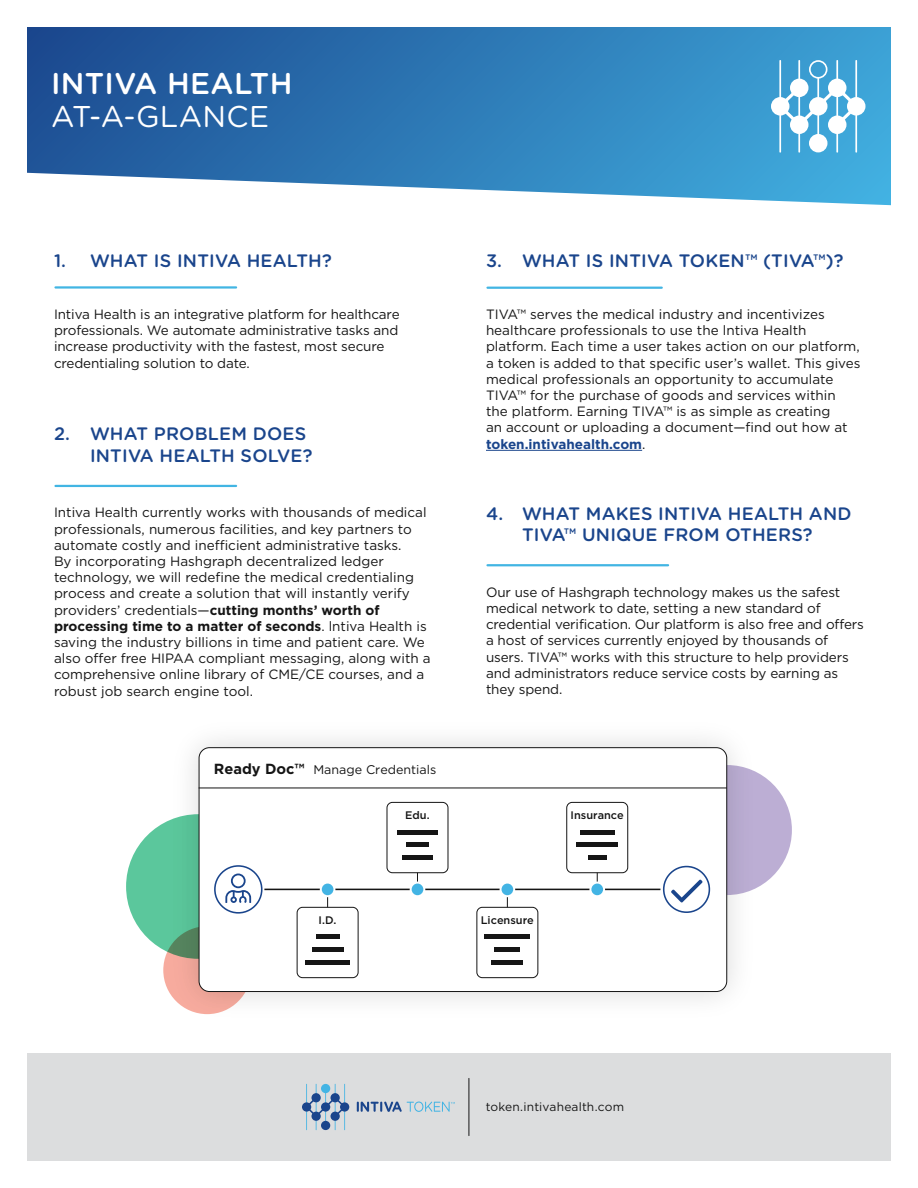
<style>
.page{position:relative;width:918px;height:1188px;background:#fff}
.page>*{position:absolute;margin:0;border:0;box-sizing:border-box;transform-origin:0 0}
.t1{font:500 30px "Gotham Rounded";letter-spacing:.01em;color:#fff}
.t2{font:30px "Gotham Rounded";letter-spacing:.01em;color:#fff}
.t3{font:500 18px/21.6px "Gotham Rounded";letter-spacing:.01em;color:#1a458c}
.t4{font:13.5px/16.2px "Gotham HTF";color:#151515}
.t5{font:12.6px "Gotham HTF";color:#151515}
.t6{font:12px "Gotham HTF";letter-spacing:.01em;color:#161616}
.t7{font:500 10.95px "Gotham HTF";color:#151515}
.s1{font-weight:700}
.s2{font-weight:700;color:#1a458c}
.s3{font-weight:700;font-size:14.55px}
</style>
<div class="page">
<svg style="left:27px;top:27px;width:864px;height:178px;background:#4187bd"></svg>
<div style="left:27px;top:1053px;width:864px;height:108px;background:#dcddde"></div>
<hr style="left:469px;top:1078px;width:1px;height:58px;background:#161616">
<hr style="left:779px;top:60px;width:2px;height:93px;background:#fff">
<hr style="left:798px;top:60px;width:2px;height:93px;background:#fff">
<hr style="left:817px;top:77px;width:2px;height:71px;background:#fff">
<hr style="left:836px;top:60px;width:2px;height:93px;background:#fff">
<hr style="left:855px;top:60px;width:2px;height:93px;background:#fff">
<svg style="left:778px;top:86px;width:80px;height:41px;background:#5fb2dc"></svg>
<div style="left:790px;top:79px;width:18px;height:18px;background:#fff;border-radius:50%"></div>
<div style="left:790px;top:116px;width:18px;height:18px;background:#fff;border-radius:50%"></div>
<div style="left:828px;top:79px;width:18px;height:18px;background:#fff;border-radius:50%"></div>
<div style="left:828px;top:116px;width:18px;height:18px;background:#fff;border-radius:50%"></div>
<div style="left:771px;top:97px;width:18px;height:19px;background:#fff;border-radius:50%"></div>
<div style="left:847px;top:97px;width:19px;height:19px;background:#fff;border-radius:50%"></div>
<svg style="left:809px;top:60px;width:18px;height:19px"></svg>
<div style="left:809px;top:97px;width:18px;height:19px;background:#fff;border-radius:50%"></div>
<div style="left:809px;top:134px;width:18px;height:18px;background:#fff;border-radius:50%"></div>
<hr style="left:306px;top:1084px;width:1px;height:46px;background:#43b4e4">
<hr style="left:316px;top:1084px;width:1px;height:46px;background:#43b4e4">
<hr style="left:325px;top:1087px;width:1px;height:41px;background:#43b4e4">
<hr style="left:335px;top:1084px;width:1px;height:46px;background:#43b4e4">
<hr style="left:344px;top:1084px;width:1px;height:46px;background:#43b4e4">
<svg style="left:306px;top:1097px;width:40px;height:20px"></svg>
<div style="left:312px;top:1093px;width:9px;height:9px;background:#1a458c;border-radius:50%"></div>
<div style="left:312px;top:1112px;width:9px;height:9px;background:#1a458c;border-radius:50%"></div>
<div style="left:331px;top:1093px;width:9px;height:9px;background:#1a458c;border-radius:50%"></div>
<div style="left:331px;top:1112px;width:9px;height:9px;background:#1a458c;border-radius:50%"></div>
<div style="left:302px;top:1102px;width:9px;height:10px;background:#1a458c;border-radius:50%"></div>
<div style="left:340px;top:1102px;width:9px;height:10px;background:#1a458c;border-radius:50%"></div>
<div style="left:321px;top:1084px;width:9px;height:9px;background:#43b4e4;border-radius:50%"></div>
<div style="left:321px;top:1102px;width:9px;height:10px;background:#1a458c;border-radius:50%"></div>
<div style="left:321px;top:1121px;width:9px;height:9px;background:#1a458c;border-radius:50%"></div>
<svg style="left:357px;top:1102px;width:98px;height:10px"></svg>
<hr style="left:488px;top:564px;width:180px;height:2px;background:#42b5e3">
<hr style="left:56px;top:286px;width:180px;height:3px;background:#42b5e3">
<hr style="left:56px;top:485px;width:180px;height:2px;background:#42b5e3">
<hr style="left:488px;top:287px;width:174px;height:2px;background:#42b5e3">
<hr style="left:486px;top:450px;width:156px;height:1px;background:#1a458c">
<div style="left:126px;top:814px;width:145px;height:145px;background:#5bc79c;border-radius:50%"></div>
<div style="left:662px;top:765px;width:130px;height:130px;background:#bcaed4;border-radius:50%"></div>
<img style="left:159px;top:739px;width:608px;height:276px">
<div style="left:199px;top:748px;width:528px;height:244px;background:#fff;border-radius:10px"></div>
<div style="left:199px;top:747px;width:528px;height:245px;border:1px solid #151515;border-radius:10px"></div>
<hr style="left:199px;top:788px;width:528px;height:1px;background:#151515">
<hr style="left:222px;top:889px;width:457px;height:1px;background:#151515">
<svg style="left:589px;top:882px;width:16px;height:15px"></svg>
<div style="left:591px;top:884px;width:12px;height:11px;background:#43b4e4;border-radius:50%"></div>
<div style="left:566px;top:802px;width:62px;height:71px;border:1px solid #151515;border-radius:5px"></div>
<hr style="left:580px;top:830px;width:35px;height:4px;background:#151515">
<div style="left:577px;top:842px;width:41px;height:5px;background:#151515"></div>
<div style="left:588px;top:855px;width:18px;height:5px;background:#151515"></div>
<svg style="left:410px;top:882px;width:15px;height:15px"></svg>
<div style="left:412px;top:884px;width:11px;height:11px;background:#43b4e4;border-radius:50%"></div>
<div style="left:387px;top:802px;width:61px;height:71px;border:1px solid #151515;border-radius:5px"></div>
<hr style="left:397px;top:830px;width:41px;height:4px;background:#151515">
<div style="left:406px;top:842px;width:23px;height:5px;background:#151515"></div>
<div style="left:402px;top:855px;width:31px;height:5px;background:#151515"></div>
<svg style="left:500px;top:882px;width:15px;height:15px"></svg>
<div style="left:502px;top:884px;width:11px;height:11px;background:#43b4e4;border-radius:50%"></div>
<div style="left:476px;top:907px;width:62px;height:71px;border:1px solid #151515;border-radius:5px"></div>
<hr style="left:485px;top:935px;width:45px;height:4px;background:#151515">
<div style="left:494px;top:947px;width:26px;height:5px;background:#151515"></div>
<div style="left:492px;top:960px;width:31px;height:5px;background:#151515"></div>
<svg style="left:320px;top:882px;width:15px;height:15px"></svg>
<div style="left:322px;top:884px;width:11px;height:11px;background:#43b4e4;border-radius:50%"></div>
<div style="left:297px;top:907px;width:62px;height:71px;border:1px solid #151515;border-radius:5px"></div>
<hr style="left:316px;top:935px;width:24px;height:4px;background:#151515">
<div style="left:312px;top:947px;width:31px;height:5px;background:#151515"></div>
<div style="left:305px;top:960px;width:45px;height:5px;background:#151515"></div>
<svg style="left:214px;top:865px;width:50px;height:49px"></svg>
<svg style="left:660px;top:865px;width:51px;height:48px"></svg>
<h1 class="t1" style="left:51px;top:62px;width:243px">INTIVA HEALTH</h1>
<h1 class="t2" style="left:51px;top:96px;width:220px">AT-A-GLANCE</h1>
<p class="t3" style="left:54px;top:249px;width:279px">1. WHAT IS INTIVA HEALTH?</p>
<p class="t4" style="left:54px;top:306px;width:347px">Intiva Health is an integrative platform for healthcare professionals. We automate administrative tasks and increase productivity with the fastest, most secure credentialing solution to date.</p>
<p class="t3" style="left:90px;top:422px;width:224px;text-indent:-36px">2. WHAT PROBLEM DOES<br>INTIVA HEALTH SOLVE?</p>
<p class="t4" style="left:54px;top:504px;width:378px">Intiva Health currently works with thousands of medical professionals, numerous facilities, and key partners to automate costly and inefficient administrative tasks.<br>By incorporating Hashgraph decentralized ledger technology, we will redefine the medical credentialing process and create a solution that will instantly verify providers’ credentials—<span class="s1">cutting months’ worth of processing time to a matter of seconds</span>. lntiva Health is saving the industry billions in time and patient care. We also offer free HIPAA compliant messaging, along with a comprehensive online library of CME/CE courses, and a robust job search engine tool.</p>
<p class="t3" style="left:486px;top:249px;width:359px">3. WHAT IS INTIVA TOKEN™ (TIVA™)?</p>
<p class="t4" style="left:486px;top:306px;width:376px">TIVA™ serves the medical industry and incentivizes healthcare professionals to use the lntiva Health platform. Each time a user takes action on our platform, a token is added to that specific user’s wallet. This gives medical professionals an opportunity to accumulate TIVA™ for the purchase of goods and services within the platform. Earning TIVA™ is as simple as creating<br>an account or uploading a document—find out how at <span class="s2">token.intivahealth.com</span>.</p>
<p class="t3" style="left:486px;top:502px;width:367px;text-align:center">4. WHAT MAKES INTIVA HEALTH AND<br>TIVA™ UNIQUE FROM OTHERS?</p>
<p class="t4" style="left:486px;top:584px;width:380px">Our use of Hashgraph technology makes us the safest medical network to date, setting a new standard of credential verification. Our platform is also free and offers a host of services currently enjoyed by thousands of users. TIVA™ works with this structure to help providers and administrators reduce service costs by earning as they spend.</p>
<p class="t5" style="left:214px;top:763px;width:224px"><span class="s3">Ready Doc™</span> Manage Credentials</p>
<p class="t7" style="left:405px;top:809px;width:26px">Edu.</p>
<p class="t7" style="left:571px;top:809px;width:55px">Insurance</p>
<p class="t7" style="left:319px;top:914px;width:19px">I.D.</p>
<p class="t7" style="left:481px;top:914px;width:55px">Licensure</p>
<p class="t6" style="left:486px;top:1100px;width:140px">token.intivahealth.com</p>
</div>
